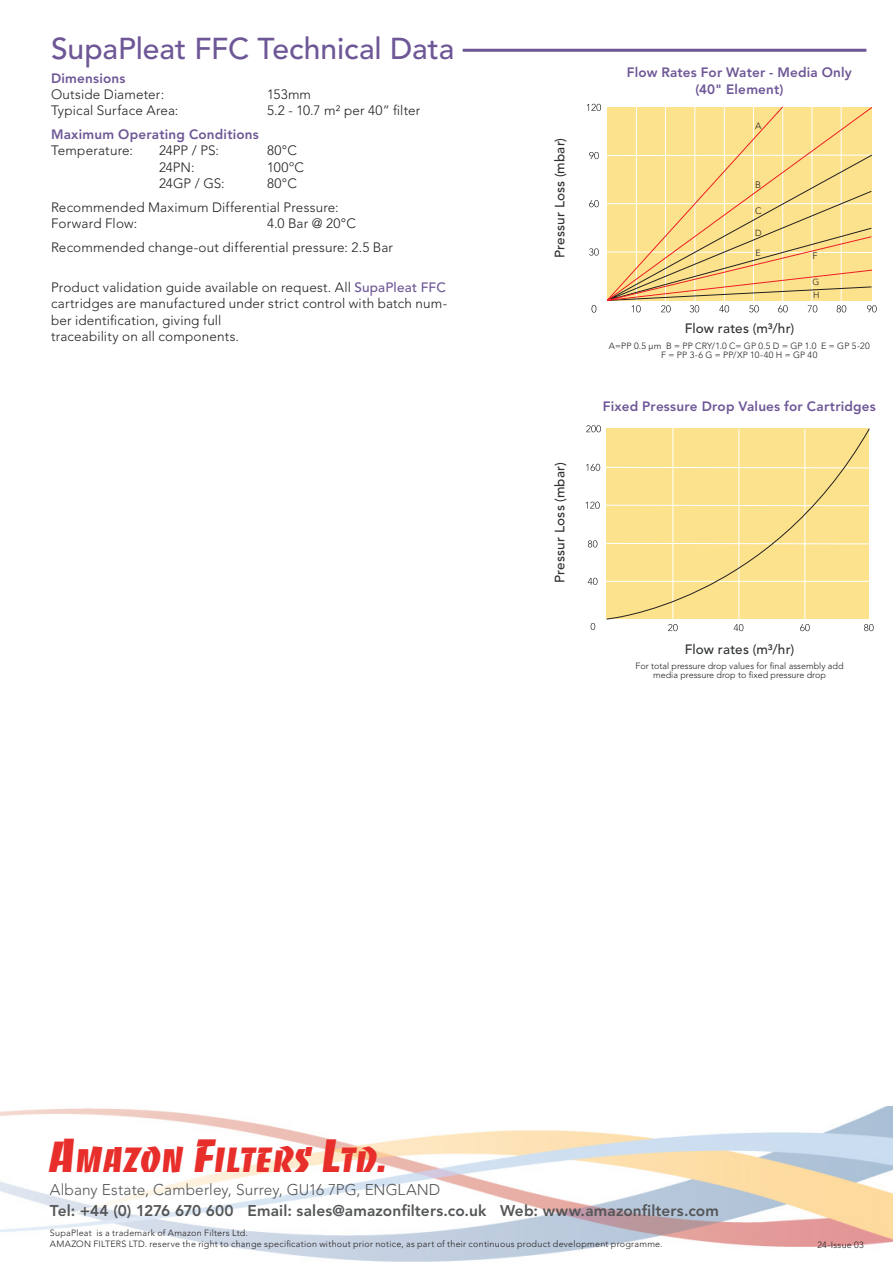
<style>
.page{position:relative;width:893px;height:1263px;background:#fff}
.page>*{position:absolute;margin:0;border:0;box-sizing:border-box;transform-origin:0 0}
.t1{font:34.05px "Banco";letter-spacing:-.005em;color:#e72e2a}
.t2{font:500 30px "Avenir LT Std";letter-spacing:-.005em;color:#6e5796}
.t3{font:800 15.45px "Avenir LT Std";letter-spacing:.01em;color:#545557}
.t4{font:300 15.45px "Avenir LT Std";letter-spacing:.005em;color:#545557}
.t5{font:300 13.5px/16.2px "Avenir LT Std";letter-spacing:.01em;color:#231f20}
.t6{font:800 13.5px/16.5px "Avenir LT Std";letter-spacing:.015em;color:#6e5796;text-align:center}
.t7{font:500 13.5px "Avenir LT Std";letter-spacing:.015em;color:#2e3133}
.t8{font:300 9.3px "Avenir LT Std";color:#231f20}
.t9{font:300 9px/10.8px "Avenir LT Std";letter-spacing:.02em;color:#231f20}
.t10{font:300 9px/9px "Avenir LT Std";color:#231f20;text-align:center}
.t11{font:300 8.85px/12.8px "Avenir LT Std";color:#231f20}
.s1{font-weight:500;color:#6e5796}
.s2{font-size:45.3px}
</style>
<div class="page">
<img style="left:0;top:1106px;width:893px;height:156px">
<hr style="left:463px;top:49px;width:403px;height:3px;background:#6e5796">
<svg style="left:587px;top:104px;width:14px;height:7px"></svg>
<svg style="left:589px;top:152px;width:288px;height:161px"></svg>
<svg style="left:606px;top:106px;width:267px;height:195px;background:#f7db8d"></svg>
<svg style="left:588px;top:578px;width:9px;height:7px"></svg>
<svg style="left:591px;top:623px;width:4px;height:7px"></svg>
<svg style="left:588px;top:540px;width:9px;height:7px"></svg>
<svg style="left:586px;top:464px;width:15px;height:45px"></svg>
<svg style="left:586px;top:425px;width:15px;height:7px"></svg>
<svg style="left:668px;top:624px;width:10px;height:7px"></svg>
<svg style="left:734px;top:624px;width:9px;height:7px"></svg>
<svg style="left:800px;top:624px;width:10px;height:7px"></svg>
<svg style="left:864px;top:624px;width:10px;height:7px"></svg>
<svg style="left:606px;top:428px;width:264px;height:192px;background:#fae291"></svg>
<h2 class="t2" style="left:51px;top:31px;width:405px">SupaPleat FFC Technical Data</h2>
<p class="t6" style="left:51px;top:70px;width:76px">Dimensions</p>
<p class="t5" style="left:51px;top:86px;width:115px">Outside Diameter:</p>
<p class="t5" style="left:267px;top:86px;width:46px">153mm</p>
<p class="t5" style="left:51px;top:102px;width:129px">Typical Surface Area:</p>
<p class="t5" style="left:267px;top:102px;width:155px">5.2 - 10.7 m² per 40” filter</p>
<p class="t6" style="left:51px;top:126px;width:209px">Maximum Operating Conditions</p>
<p class="t5" style="left:51px;top:143px;width:84px">Temperature:</p>
<p class="t5" style="left:159px;top:143px;width:61px">24PP / PS:</p>
<p class="t5" style="left:267px;top:143px;width:31px">80°C</p>
<p class="t5" style="left:159px;top:159px;width:37px">24PN:</p>
<p class="t5" style="left:267px;top:159px;width:38px">100ºC</p>
<p class="t5" style="left:159px;top:175px;width:67px">24GP / GS:</p>
<p class="t5" style="left:51px;top:171px;width:289px;line-height:24px;text-indent:216px">80°C<br>Recommended Maximum Differential Pressure:</p>
<p class="t5" style="left:51px;top:215px;width:88px">Forward Flow:</p>
<p class="t5" style="left:51px;top:211px;width:344px;line-height:24px;text-indent:216px">4.0 Bar @ 20°C<br>Recommended change-out differential pressure: 2.5 Bar</p>
<p class="t5" style="left:51px;top:279px;width:398px">Product validation guide available on request. All <span class="s1">SupaPleat FFC </span>cartridges are manufactured under strict control with batch num&shy;ber identification, giving full<br>traceability on all components.</p>
<p class="t7" style="left:552px;top:258px;width:122px;rotate:-90deg">Pressur Loss (mbar)</p>
<p class="t7" style="left:552px;top:583px;width:122px;rotate:-90deg">Pressur Loss (mbar)</p>
<p class="t6" style="left:627px;top:64px;width:226px">Flow Rates For Water - Media Only (40" Element)</p>
<p class="t8" style="left:755px;top:120px;width:8px">A</p>
<p class="t8" style="left:755px;top:180px;width:7px">B</p>
<p class="t8" style="left:755px;top:206px;width:8px">C</p>
<p class="t11" style="left:755px;top:227px;width:8px">D</p>
<p class="t11" style="left:756px;top:247px;width:7px">E</p>
<p class="t8" style="left:812px;top:251px;width:7px">F</p>
<p class="t11" style="left:812px;top:276px;width:8px">G<br>H</p>
<p class="t7" style="left:685px;top:320px;width:111px">Flow rates (m³/hr)</p>
<p class="t9" style="left:609px;top:341px;width:262px;line-height:9px;text-align:center">A=PP 0.5 µm B = PP CRY/1.0 C= GP 0.5 D = GP 1.0 E = GP 5-20<br>F = PP 3-6 G = PP/XP 10-40 H = GP 40</p>
<p class="t6" style="left:603px;top:398px;width:275px">Fixed Pressure Drop Values for Cartridges</p>
<p class="t7" style="left:685px;top:642px;width:111px">Flow rates (m³/hr)</p>
<p class="t10" style="left:635px;top:661px;width:210px">For total pressure drop values for final assembly add media pressure drop to fixed pressure drop</p>
<h1 class="t1" style="left:50px;top:1137px;width:339px"><span class="s2">A</span>MAZON <span class="s2">F</span>ILTERS <span class="s2">L</span>TD.</h1>
<p class="t4" style="left:50px;top:1181px;width:392px">Albany Estate, Camberley, Surrey, GU16 7PG, ENGLAND</p>
<p class="t9" style="left:50px;top:1227px;width:614px">SupaPleat is a trademark of Amazon Filters Ltd.<br>AMAZON FILTERS LTD. reserve the right to change specification without prior notice, as part of their continuous product development programme.</p>
<p class="t3" style="left:50px;top:1201px;width:670px">Tel: +44 (0) 1276 670 600 Email: sales@amazonfilters.co.uk Web: www.amazonfilters.com</p>
<p class="t9" style="left:818px;top:1240px;width:48px">24-Issue 03</p>
</div>
